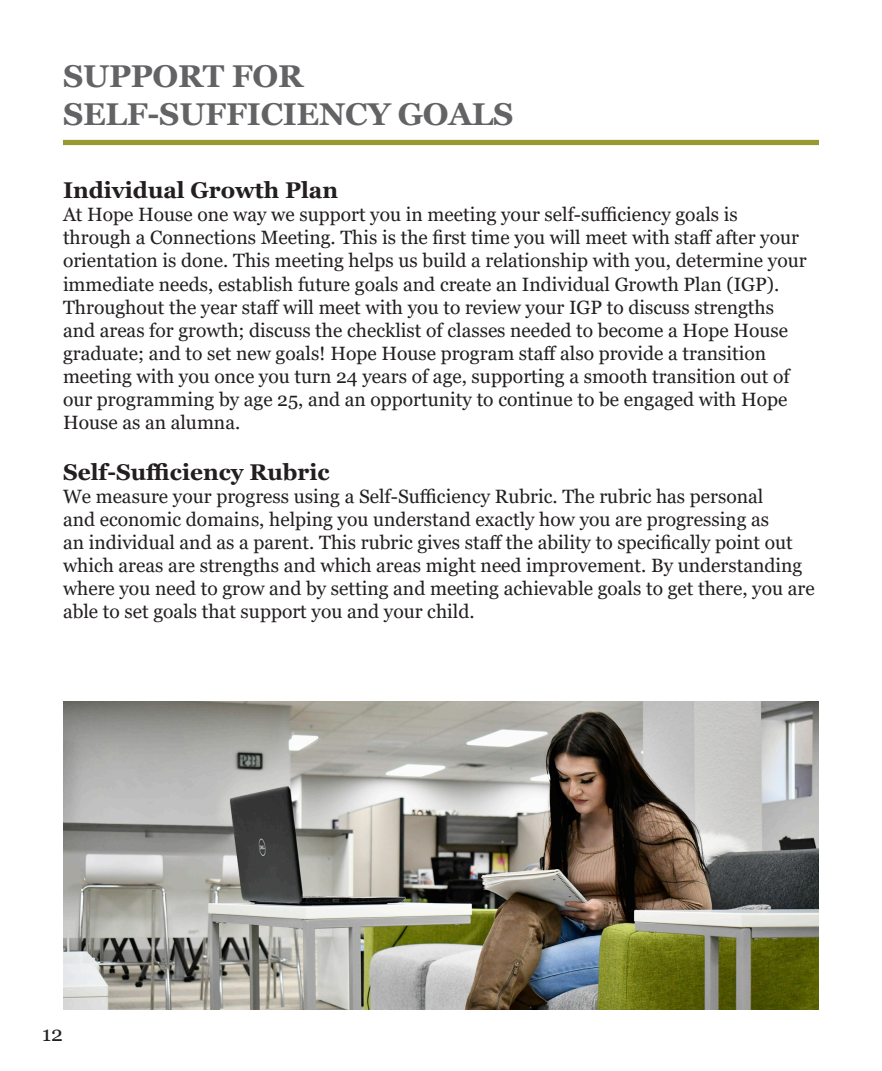
<style>
.page{position:relative;width:882px;height:1071px;background:#fff}
.page>*{position:absolute;margin:0;border:0;box-sizing:border-box;transform-origin:0 0}
.t1{font:700 31.5px "Georgia";letter-spacing:-.01em;color:#636366}
.t2{font:700 22.75px "Georgia";color:#231f20}
.t3{font:21px "Georgia";color:#231f20}
.t4{font:19.25px/23.1px "Georgia";color:#231f20}
</style>
<div class="page">
<div style="left:63px;top:140px;width:756px;height:5px;background:#993"></div>
<img style="left:63px;top:702px;width:756px;height:308px">
<p class="t1" style="left:63px;top:56px;width:242px">SUPPORT FOR</p>
<p class="t1" style="left:63px;top:93px;width:452px">SELF-SUFFICIENCY GOALS</p>
<p class="t2" style="left:63px;top:176px;width:277px">Individual Growth Plan</p>
<p class="t4" style="left:63px;top:203px;width:745px">At Hope House one way we support you in meeting your self-sufficiency goals is through a Connections Meeting. This is the first time you will meet with staff after your orientation is done. This meeting helps us build a relationship with you, determine your immediate needs, establish future goals and create an Individual Growth Plan (IGP).<br>Throughout the year staff will meet with you to review your IGP to discuss strengths and areas for growth; discuss the checklist of classes needed to become a Hope House graduate; and to set new goals! Hope House program staff also provide a transition meeting with you once you turn 24 years of age, supporting a smooth transition out of our programming by age 25, and an opportunity to continue to be engaged with Hope House as an alumna.</p>
<p class="t2" style="left:63px;top:457px;width:268px">Self-Sufficiency Rubric</p>
<p class="t4" style="left:63px;top:485px;width:753px">We measure your progress using a Self-Sufficiency Rubric. The rubric has personal<br>and economic domains, helping you understand exactly how you are progressing as<br>an individual and as a parent. This rubric gives staff the ability to specifically point out which areas are strengths and which areas might need improvement. By understanding where you need to grow and by setting and meeting achievable goals to get there, you are able to set goals that support you and your child.</p>
<p class="t3" style="left:42px;top:1021px;width:22px">12</p>
</div>
